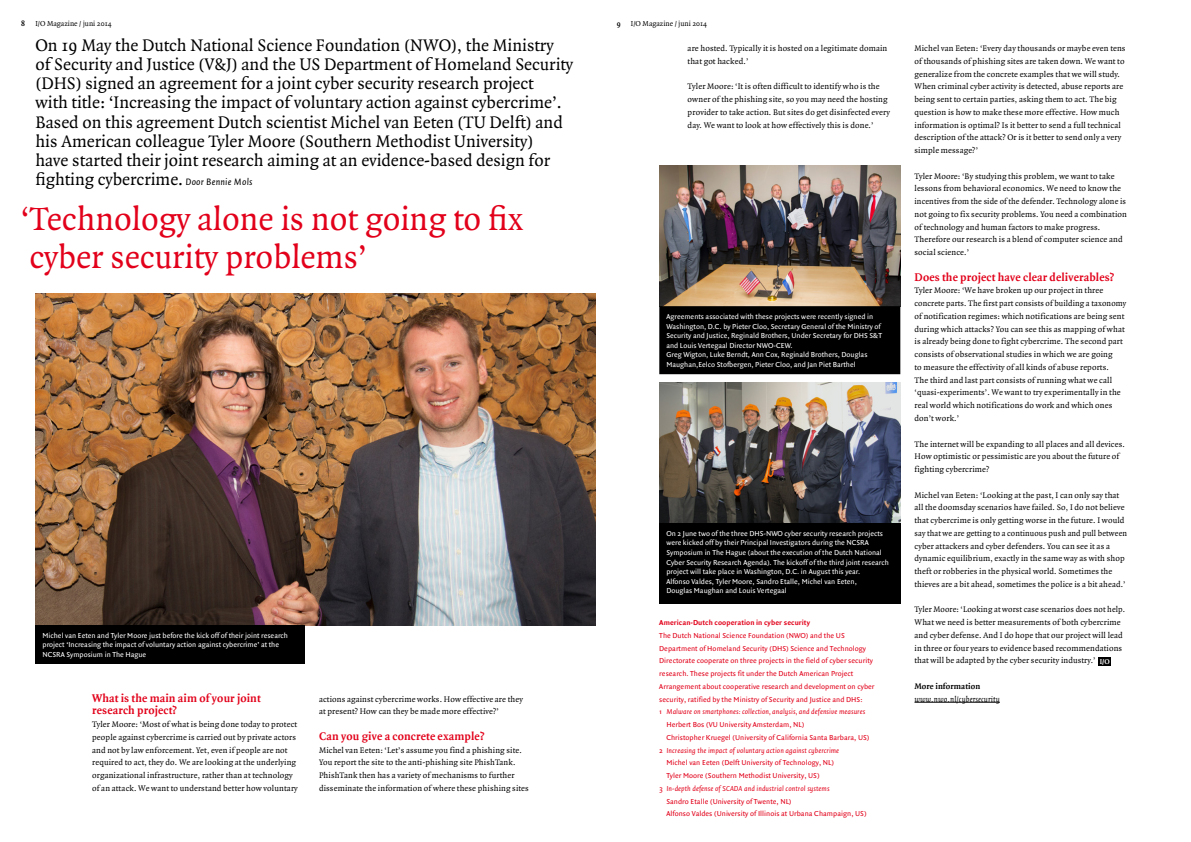
<style>
.page{position:relative;width:1191px;height:842px;background:#fff}
.page>*{position:absolute;margin:0;border:0;box-sizing:border-box;transform-origin:0 0}
.t1{font:35px/38.3px "Quadraat";color:#e2001a}
.t2{font:18px/19.1px "Quadraat";color:#000}
.t3{font:700 12px/12.8px "Quadraat";letter-spacing:.015em;color:#e2001a}
.t4{font:8.8px/12.8px "Quadraat";letter-spacing:.015em;color:#000}
.t5{font:italic 8.8px "Quadraat";letter-spacing:.015em;color:#000}
.t6{font:700 8.8px "Quadraat";letter-spacing:.015em;color:#000}
.t7{font:7.8px/9.6px "Quadraat Sans";color:#fff}
.t8{font:7.8px "Quadraat Sans";letter-spacing:.005em;color:#e2001a}
.t9{font:italic 7.8px "Quadraat Sans";letter-spacing:.005em;color:#e2001a}
.t10{font:7.8px "Quadraat";color:#000}
.t11{font:700 7.8px "Quadraat Sans";letter-spacing:.005em;color:#e2001a}
.t12{font:700 7.8px "Quadraat";color:#000}
.s1{font-family:"Quadraat Sans";font-style:italic;font-size:10px}
.s2{font-style:normal}
.s3{font-weight:700;font-size:7.5px;color:#fff}
</style>
<div class="page">
<hr style="left:914px;top:702px;width:86px;height:1px;background:#000">
<div style="left:1098px;top:657px;width:13px;height:9px;background:#000"></div>
<img style="left:35px;top:293px;width:560px;height:332px">
<div style="left:35px;top:625px;width:270px;height:38px;background:#000"></div>
<img style="left:659px;top:383px;width:241px;height:140px">
<div style="left:659px;top:523px;width:241px;height:81px;background:#000"></div>
<img style="left:659px;top:166px;width:241px;height:140px">
<div style="left:659px;top:306px;width:241px;height:68px;background:#000"></div>
<p class="t12" style="left:21px;top:19px;width:5px">8</p>
<p class="t10" style="left:35px;top:19px;width:78px">I/O Magazine / juni 2014</p>
<p class="t12" style="left:617px;top:19px;width:5px">9</p>
<p class="t10" style="left:631px;top:19px;width:78px">I/O Magazine / juni 2014</p>
<p class="t2" style="left:35px;top:36px;width:539px">On 19 May the Dutch National Science Foundation (NWO), the Ministry<br>of Security and Justice (V&amp;J) and the US Department of Homeland Security (DHS) signed an agreement for a joint cyber security research project<br>with title: ‘Increasing the impact of voluntary action against cybercrime’.<br>Based on this agreement Dutch scientist Michel van Eeten (TU Delft) and his American colleague Tyler Moore (Southern Methodist University)<br>have started their joint research aiming at an evidence-based design for fighting cybercrime. <span class="s1">Door Bennie Mols</span></p>
<p class="t4" style="left:687px;top:42px;width:201px">are hosted. Typically it is hosted on a legitimate domain that got hacked.’</p>
<p class="t4" style="left:687px;top:80px;width:204px">Tyler Moore: ‘It is often difficult to identify who is the owner of the phishing site, so you may need the hosting provider to take action. But sites do get disinfected every day. We want to look at how effectively this is done.’</p>
<h1 class="t1" style="left:20px;top:200px;width:504px">‘Technology alone is not going to fix cyber security problems’</h1>
<p class="t7" style="left:43px;top:631px;width:247px">Michel van Eeten and Tyler Moore just before the kick off of their joint research project ‘Increasing the impact of voluntary action against cybercrime’ at the<br>NCSRA Symposium in The Hague</p>
<h3 class="t3" style="left:92px;top:692px;width:170px">What is the main aim of your joint research project?</h3>
<p class="t4" style="left:92px;top:718px;width:207px">Tyler Moore: ‘Most of what is being done today to protect people against cybercrime is carried out by private actors and not by law enforcement. Yet, even if people are not required to act, they do. We are looking at the underlying organizational infrastructure, rather than at technology of an attack. We want to understand better how voluntary</p>
<p class="t4" style="left:319px;top:693px;width:205px">actions against cybercrime works. How effective are they at present? How can they be made more effective?’</p>
<h3 class="t3" style="left:319px;top:730px;width:167px">Can you give a concrete example?</h3>
<p class="t4" style="left:319px;top:744px;width:211px">Michel van Eeten: ‘Let’s assume you find a phishing site.<br>You report the site to the anti-phishing site PhishTank.<br>PhishTank then has a variety of mechanisms to further disseminate the information of where these phishing sites</p>
<p class="t7" style="left:666px;top:312px;width:217px">Agreements associated with these projects were recently signed in Washington, D.C. by Pieter Cloo, Secretary General of the Ministry of Security and Justice, Reginald Brothers, Under Secretary for DHS S&amp;T and Louis Vertegaal Director NWO-CEW.<br>Greg Wigton, Luke Berndt, Ann Cox, Reginald Brothers, Douglas Maughan,Eelco Stofbergen, Pieter Cloo, and Jan Piet Barthel</p>
<p class="t7" style="left:666px;top:529px;width:224px">On 2 June two of the three DHS-NWO cyber security research projects were kicked off by their Principal Investigators during the NCSRA Symposium in The Hague (about the execution of the Dutch National Cyber Security Research Agenda). The kickoff of the third joint research project will take place in Washington, D.C. in August this year.<br>Alfonso Valdes, Tyler Moore, Sandro Etalle, Michel van Eeten,<br>Douglas Maughan and Louis Vertegaal</p>
<p class="t11" style="left:659px;top:618px;width:152px">American-Dutch cooperation in cyber security</p>
<p class="t8" style="left:659px;top:631px;width:187px">The Dutch National Science Foundation (NWO) and the US</p>
<p class="t8" style="left:659px;top:644px;width:208px">Department of Homeland Security (DHS) Science and Technology</p>
<p class="t8" style="left:659px;top:656px;width:215px">Directorate cooperate on three projects in the field of cyber security</p>
<p class="t8" style="left:659px;top:669px;width:195px">research. These projects fit under the Dutch American Project</p>
<p class="t8" style="left:659px;top:682px;width:217px">Arrangement about cooperative research and development on cyber</p>
<p class="t8" style="left:659px;top:695px;width:205px">security, ratified by the Ministry of Security and Justice and DHS:</p>
<p class="t9" style="left:659px;top:708px;width:208px"><span class="s2">1</span> Malware on smartphones: collection, analysis, and defensive measures</p>
<p class="t8" style="left:666px;top:720px;width:139px">Herbert Bos (VU University Amsterdam, NL)</p>
<p class="t8" style="left:666px;top:733px;width:205px">Christopher Kruegel (University of California Santa Barbara, US)</p>
<p class="t9" style="left:659px;top:746px;width:181px"><span class="s2">2</span> Increasing the impact of voluntary action against cybercrime</p>
<p class="t8" style="left:666px;top:758px;width:169px">Michel van Eeten (Delft University of Technology, NL)</p>
<p class="t8" style="left:666px;top:771px;width:155px">Tyler Moore (Southern Methodist University, US)</p>
<p class="t9" style="left:659px;top:784px;width:172px"><span class="s2">3</span> In-depth defense of SCADA and industrial control systems</p>
<p class="t8" style="left:666px;top:797px;width:127px">Sandro Etalle (University of Twente, NL)</p>
<p class="t8" style="left:666px;top:809px;width:202px">Alfonso Valdes (University of Illinois at Urbana Champaign, US)</p>
<p class="t4" style="left:914px;top:42px;width:212px">Michel van Eeten: ‘Every day thousands or maybe even tens of thousands of phishing sites are taken down. We want to generalize from the concrete examples that we will study.<br>When criminal cyber activity is detected, abuse reports are being sent to certain parties, asking them to act. The big question is how to make these more effective. How much information is optimal? Is it better to send a full technical description of the attack? Or is it better to send only a very simple message?’</p>
<p class="t4" style="left:914px;top:170px;width:214px">Tyler Moore: ‘By studying this problem, we want to take lessons from behavioral economics. We need to know the incentives from the side of the defender. Technology alone is not going to fix security problems. You need a combination of technology and human factors to make progress.<br>Therefore our research is a blend of computer science and social science.’</p>
<h3 class="t3" style="left:914px;top:271px;width:201px">Does the project have clear deliverables?</h3>
<p class="t4" style="left:914px;top:284px;width:213px">Tyler Moore: ‘We have broken up our project in three concrete parts. The first part consists of building a taxonomy of notification regimes: which notifications are being sent during which attacks? You can see this as mapping of what is already being done to fight cybercrime. The second part consists of observational studies in which we are going<br>to measure the effectivity of all kinds of abuse reports.<br>The third and last part consists of running what we call ‘quasi-experiments’. We want to try experimentally in the real world which notifications do work and which ones don’t work.’</p>
<p class="t4" style="left:914px;top:438px;width:212px">The internet will be expanding to all places and all devices.<br>How optimistic or pessimistic are you about the future of fighting cybercrime?</p>
<p class="t4" style="left:914px;top:489px;width:214px">Michel van Eeten: ‘Looking at the past, I can only say that all the doomsday scenarios have failed. So, I do not believe that cybercrime is only getting worse in the future. I would say that we are getting to a continuous push and pull between cyber attackers and cyber defenders. You can see it as a dynamic equilibrium, exactly in the same way as with shop theft or robberies in the physical world. Sometimes the thieves are a bit ahead, sometimes the police is a bit ahead.’</p>
<p class="t4" style="left:914px;top:603px;width:212px">Tyler Moore: ‘Looking at worst case scenarios does not help.<br>What we need is better measurements of both cybercrime and cyber defense. And I do hope that our project will lead in three or four years to evidence based recommendations that will be adapted by the cyber security industry.’ <span class="s3">I/O</span></p>
<p class="t6" style="left:914px;top:681px;width:67px">More information</p>
<p class="t5" style="left:914px;top:694px;width:87px">www.nwo.nl/cybersecurity</p>
</div>
